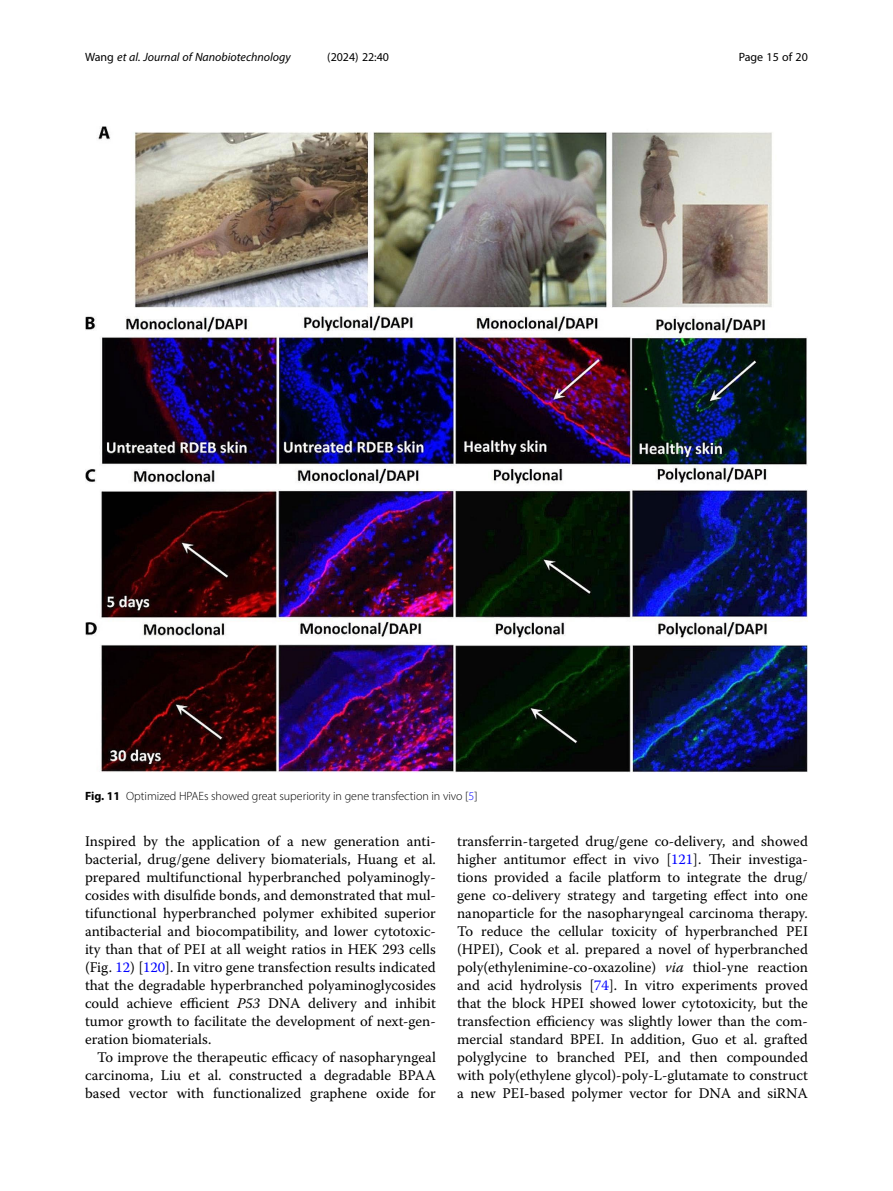
<style>
.page{position:relative;width:893px;height:1191px;background:#fff}
.page>*{position:absolute;margin:0;border:0;box-sizing:border-box;transform-origin:0 0}
.Body_Text_Indent{font:14.7px/18px "Warnock Pro";color:#000;text-align:justify}
.Body_Text{font:14.7px/18px "Warnock Pro";color:#000;text-align:justify}
.Figure_Caption{font:300 12px "Myriad Pro";color:#000}
.t1{font:italic 12px "Myriad Pro";color:#000}
.t2{font:12px "Myriad Pro";color:#000}
.s1{font-style:normal}
.s2{font-weight:700}
.s3{color:#00f}
.s4{font-style:italic}
</style>
<div class="page">
<img style="left:85px;top:126px;width:723px;height:647px">
<p class="t1" style="left:85px;top:50px;width:207px"><span class="s1">Wang</span> et al. Journal of Nanobiotechnology</p>
<p class="t2" style="left:327px;top:50px;width:63px">(2024) 22:40</p>
<p class="t2" style="left:739px;top:50px;width:71px">Page 15 of 20</p>
<p class="Figure_Caption" style="left:85px;top:788px;width:394px"><span class="s2">Fig. 11</span> Optimized HPAEs showed great superiority in gene transfection in vivo [<span class="s3">5</span>]</p>
<p class="Body_Text" style="left:85px;top:832px;width:352px">Inspired by the application of a new generation anti&shy;bacterial, drug/gene delivery biomaterials, Huang et al. prepared multifunctional hyperbranched polyaminogly&shy;cosides with disulfide bonds, and demonstrated that mul&shy;tifunctional hyperbranched polymer exhibited superior antibacterial and biocompatibility, and lower cytotoxic&shy;ity than that of PEI at all weight ratios in HEK 293 cells (Fig. <span class="s3">12</span>) [<span class="s3">120</span>]. In vitro gene transfection results indicated that the degradable hyperbranched polyaminoglycosides could achieve efficient <span class="s4">P53</span> DNA delivery and inhibit tumor growth to facilitate the development of next-gen&shy;eration biomaterials.</p>
<p class="Body_Text_Indent" style="left:85px;top:1048px;width:352px;text-indent:12px">To improve the therapeutic efficacy of nasopharyngeal carcinoma, Liu et al. constructed a degradable BPAA based vector with functionalized graphene oxide for</p>
<p class="Body_Text_Indent" style="left:457px;top:832px;width:352px">transferrin-targeted drug/gene co-delivery, and showed higher antitumor effect in vivo [<span class="s3">121</span>]. Their investiga&shy;tions provided a facile platform to integrate the drug/ gene co-delivery strategy and targeting effect into one nanoparticle for the nasopharyngeal carcinoma therapy.<br>To reduce the cellular toxicity of hyperbranched PEI (HPEI), Cook et al. prepared a novel of hyperbranched poly(ethylenimine-co-oxazoline) <span class="s4">via</span> thiol-yne reaction and acid hydrolysis [<span class="s3">74</span>]. In vitro experiments proved that the block HPEI showed lower cytotoxicity, but the transfection efficiency was slightly lower than the com&shy;mercial standard BPEI. In addition, Guo et al. grafted polyglycine to branched PEI, and then compounded with poly(ethylene glycol)-poly-L-glutamate to construct a new PEI-based polymer vector for DNA and siRNA</p>
</div>
